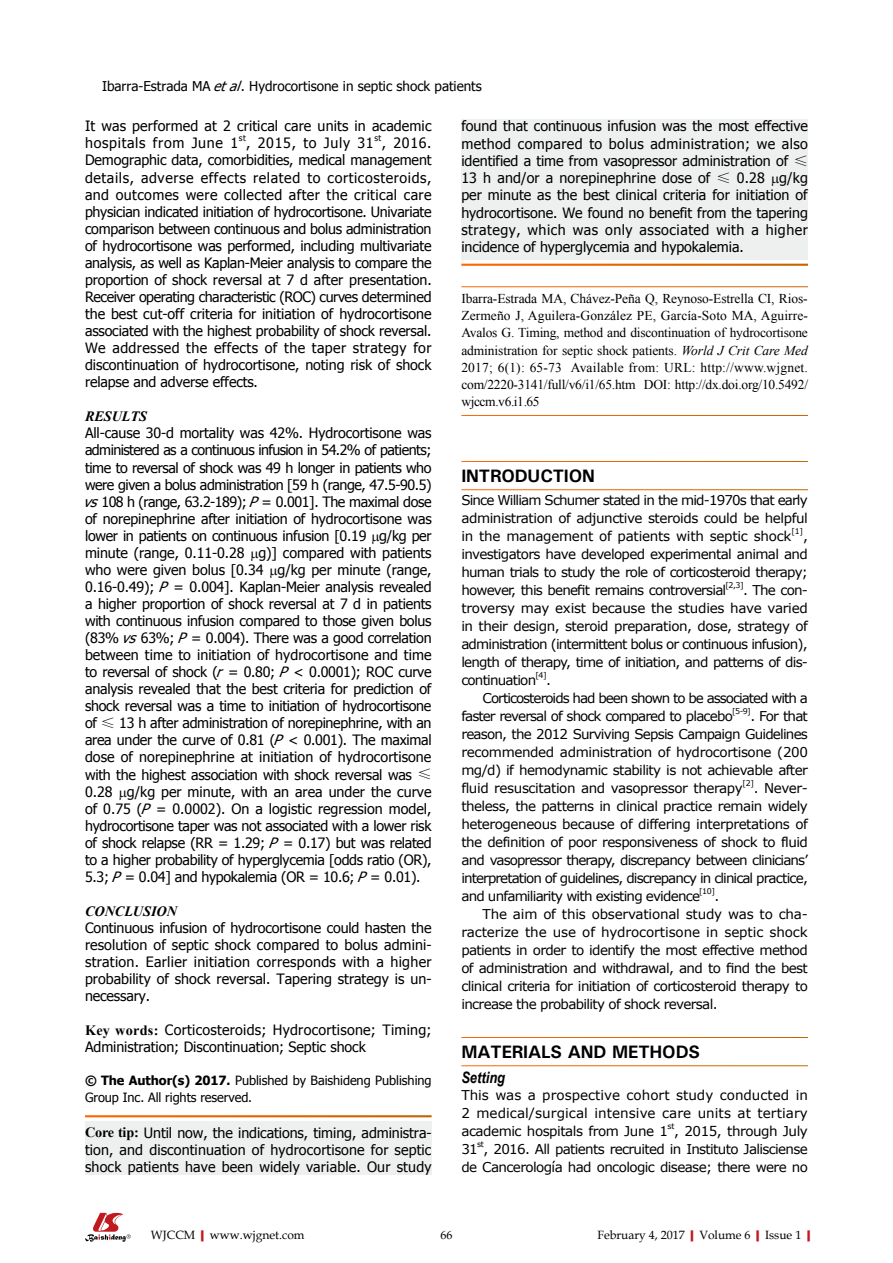
<style>
.page{position:relative;width:893px;height:1263px;background:#fff}
.page>*{position:absolute;margin:0;border:0;box-sizing:border-box;transform-origin:0 0}
.t1{font:700 18px "Univers";letter-spacing:-.01em;color:#000}
.t2{font:italic 700 15.75px "Arial Narrow";color:#000}
.t3{font:14.25px/17.1px "Tahoma";letter-spacing:-.01em;color:#000;text-align:justify}
.t4{font:14.25px/17.1px "Tahoma";letter-spacing:.01em;color:#000}
.t5{font:14.25px "Tahoma";letter-spacing:.05em;color:#000}
.t6{font:13.5px/18px "Verdana";letter-spacing:-.045em;color:#000;text-align:justify}
.t7{font:13.5px/17.2px "Times New Roman";letter-spacing:-.015em;color:#000;text-align:justify}
.t8{font:13.5px "Tahoma";color:#000}
.t9{font:13.5px "Verdana";letter-spacing:-.075em;color:#000}
.t10{font:13.5px "Verdana";letter-spacing:-.01em;color:#000}
.t11{font:13.5px "Verdana";letter-spacing:-.015em;color:#000}
.t12{font:13.5px "Verdana";letter-spacing:-.07em;color:#000}
.t13{font:12.75px/17.1px "Tahoma";letter-spacing:-.005em;color:#000}
.t14{font:12px "Book Antiqua";color:#000}
.t15{font:8.25px "Tahoma";color:#000}
.t16{font:7.8px "Verdana";color:#000}
.s1{font-style:italic}
.s2{font-family:"Sim Sun"}
.s3{font-family:"Times New Roman";font-weight:700;font-style:italic}
.s4{font-family:"Times New Roman";font-weight:700}
.s5{font-weight:700}
.s6{font-weight:700;color:#c01920}
</style>
<div class="page">
<div style="left:461px;top:119px;width:347px;height:140px;background:#eeefef"></div>
<div style="left:85px;top:1121px;width:347px;height:53px;background:#eeefef"></div>
<svg style="left:85px;top:1213px;width:46px;height:29px"></svg>
<p class="t8" style="left:102px;top:77px;width:381px">Ibarra-Estrada MA <span class="s1">etal</span>. Hydrocortisone in septic shock patients</p>
<p class="t4" style="left:85px;top:117px;width:348px">It was performed at 2 critical care units in academic hospitals from June 1</p>
<p class="t3" style="left:461px;top:117px;width:348px">found that continuous infusion was the most effective method compared to bolus administration; we also identified a time from vasopressor administration of <span class="s2">≤ </span>13 h and/or a norepinephrine dose of <span class="s2">≤</span> 0.28 g/kg per minute as the best clinical criteria for initiation of hydrocortisone. We found no benefit from the tapering strategy, which was only associated with a higher incidence of hyperglycemia and hypokalemia.</p>
<p class="t7" style="left:461px;top:289px;width:348px">Ibarra-Estrada MA, Chávez-Peña Q, Reynoso-Estrella CI, Rios-Zermeño J, Aguilera-González PE, García-Soto MA, Aguirre-Avalos G. Timing, method and discontinuation of hydrocortisone administration for septic shock patients. <span class="s1">World J Crit Care Med </span>2017; 6(1): 65-73 Available from: URL: http://www.wjgnet. com/2220-3141/full/v6/i1/65.htm DOI: http://dx.doi.org/10.5492/ wjccm.v6.i1.65</p>
<p class="t15" style="left:239px;top:133px;width:8px">st</p>
<p class="t5" style="left:246px;top:134px;width:129px">, 2015, to July 31</p>
<p class="t15" style="left:374px;top:133px;width:8px">st</p>
<p class="t3" style="left:85px;top:134px;width:348px;text-indent:297px">, 2016.<br>Demographic data, comorbidities, medical management details, adverse effects related to corticosteroids, and outcomes were collected after the critical care physician indicated initiation of hydrocortisone. Univariate comparison between continuous and bolus administration of hydrocortisone was performed, including multivariate analysis, as well as Kaplan-Meier analysis to compare the proportion of shock reversal at 7 d after presentation.<br>Receiver operating characteristic (ROC) curves determined the best cut-off criteria for initiation of hydrocortisone associated with the highest probability of shock reversal.<br>We addressed the effects of the taper strategy for discontinuation of hydrocortisone, noting risk of shock relapse and adverse effects.</p>
<p class="t3" style="left:83px;top:406px;width:350px;text-align:left"><span class="s3">RESULTS<br></span>All-cause 30-d mortality was 42%. Hydrocortisone was administered as a continuous infusion in 54.2% of patients; time to reversal of shock was 49 h longer in patients who were given a bolus administration [59 h (range, 47.5-90.5) <span class="s1">vs</span>108 h (range, 63.2-189); <span class="s1">P</span>= 0.001]. The maximal dose of norepinephrine after initiation of hydrocortisone was lower in patients on continuous infusion [0.19 g/kg per minute (range, 0.11-0.28 g)] compared with patients who were given bolus [0.34 g/kg per minute (range, 0.16-0.49); <span class="s1">P</span> = 0.004]. Kaplan-Meier analysis revealed a higher proportion of shock reversal at 7 d in patients with continuous infusion compared to those given bolus (83% <span class="s1">vs</span>63%; <span class="s1">P</span> = 0.004). There was a good correlation between time to initiation of hydrocortisone and time to reversal of shock (<span class="s1">r</span>= 0.80; <span class="s1">P</span> &lt; 0.0001); ROC curve analysis revealed that the best criteria for prediction of shock reversal was a time to initiation of hydrocortisone of <span class="s2">≤</span> 13 h after administration of norepinephrine, with an area under the curve of 0.81 (<span class="s1">P</span> &lt; 0.001). The maximal dose of norepinephrine at initiation of hydrocortisone with the highest association with shock reversal was <span class="s2">≤ </span>0.28 g/kg per minute, with an area under the curve of 0.75 (<span class="s1">P</span> = 0.0002). On a logistic regression model, hydrocortisone taper was not associated with a lower risk of shock relapse (RR = 1.29; <span class="s1">P</span> = 0.17) but was related to a higher probability of hyperglycemia [odds ratio (OR), 5.3; <span class="s1">P</span> = 0.04] and hypokalemia (OR = 10.6; <span class="s1">P</span> = 0.01).</p>
<p class="t3" style="left:85px;top:901px;width:348px;text-align:left"><span class="s3">CONCLUSION<br></span>Continuous infusion of hydrocortisone could hasten the resolution of septic shock compared to bolus admini&shy;stration. Earlier initiation corresponds with a higher probability of shock reversal. Tapering strategy is un&shy;necessary.</p>
<p class="t3" style="left:85px;top:1021px;width:348px"><span class="s4">Key words:</span> Corticosteroids; Hydrocortisone; Timing;<br>Administration; Discontinuation; Septic shock</p>
<p class="t13" style="left:85px;top:1071px;width:348px"><span class="s5">© The Author(s) 2017.</span> Published by Baishideng Publishing<br>Group Inc. All rights reserved.</p>
<p class="t3" style="left:85px;top:1123px;width:348px"><span class="s4">Core tip:</span> Until now, the indications, timing, administra&shy;tion, and discontinuation of hydrocortisone for septic shock patients have been widely variable. Our study</p>
<p class="t1" style="left:461px;top:464px;width:135px">INTRODUCTION</p>
<p class="t6" style="left:461px;top:491px;width:348px">Since William Schumer stated in the mid-1970s that early administration of adjunctive steroids could be helpful in the management of patients with septic shock</p>
<p class="t16" style="left:791px;top:526px;width:13px">[1]</p>
<p class="t6" style="left:461px;top:527px;width:348px;text-indent:342px">, investigators have developed experimental animal and human trials to study the role of corticosteroid therapy; however, this benefit remains controversial</p>
<p class="t16" style="left:725px;top:580px;width:20px">[2,3]</p>
<p class="t6" style="left:461px;top:581px;width:348px;text-align:left;text-indent:282px">. The con&shy;troversy may exist because the studies have varied in their design, steroid preparation, dose, strategy of administration (intermittent bolus or continuous infusion), length of therapy, time of initiation, and patterns of dis&shy;continuation</p>
<p class="t16" style="left:535px;top:670px;width:13px">[4]</p>
<p class="t6" style="left:546px;top:671px;width:6px">.</p>
<p class="t9" style="left:483px;top:689px;width:327px">Corticosteroids had been shown to be associated with a</p>
<p class="t12" style="left:461px;top:707px;width:273px">faster reversal of shock compared to placebo</p>
<p class="t16" style="left:732px;top:706px;width:20px">[5-9]</p>
<p class="t6" style="left:461px;top:707px;width:348px;text-indent:289px">. For that reason, the 2012 Surviving Sepsis Campaign Guidelines recommended administration of hydrocortisone (200 mg/d) if hemodynamic stability is not achievable after fluid resuscitation and vasopressor therapy</p>
<p class="t16" style="left:742px;top:778px;width:13px">[2]</p>
<p class="t6" style="left:461px;top:779px;width:348px;text-align:left;text-indent:292px">. Never&shy;theless, the patterns in clinical practice remain widely heterogeneous because of differing interpretations of the definition of poor responsiveness of shock to fluid and vasopressor therapy, discrepancy between clinicians’ interpretation of guidelines, discrepancy in clinical practice, and unfamiliarity with existing evidence</p>
<p class="t16" style="left:699px;top:886px;width:17px">[10]</p>
<p class="t6" style="left:714px;top:887px;width:6px">.</p>
<p class="t11" style="left:483px;top:905px;width:325px">The aim of this observational study was to cha-</p>
<p class="t10" style="left:461px;top:923px;width:348px">racterize the use of hydrocortisone in septic shock</p>
<p class="t6" style="left:461px;top:941px;width:348px">patients in order to identify the most effective method</p>
<p class="t6" style="left:461px;top:959px;width:348px">of administration and withdrawal, and to find the best</p>
<p class="t6" style="left:461px;top:977px;width:348px">clinical criteria for initiation of corticosteroid therapy to</p>
<p class="t6" style="left:461px;top:995px;width:258px">increase the probability of shock reversal.</p>
<p class="t1" style="left:461px;top:1040px;width:240px">MATERIALS AND METHODS</p>
<p class="t2" style="left:461px;top:1065px;width:45px">Setting</p>
<p class="t6" style="left:461px;top:1086px;width:348px">This was a prospective cohort study conducted in 2 medical/surgical intensive care units at tertiary academic hospitals from June 1</p>
<p class="t16" style="left:668px;top:1121px;width:8px">st</p>
<p class="t6" style="left:461px;top:1122px;width:348px;text-align:right">, 2015, through July<br>31 , 2016. All patients recruited in Instituto Jalisciense</p>
<p class="t16" style="left:477px;top:1139px;width:8px">st</p>
<p class="t6" style="left:461px;top:1158px;width:348px">de Cancerología had oncologic disease; there were no</p>
<p class="t14" style="left:151px;top:1226px;width:155px">WJCCM<span class="s6">|</span>www.wjgnet.com</p>
<p class="t14" style="left:440px;top:1226px;width:13px">66</p>
<p class="t14" style="left:597px;top:1226px;width:220px">February 4, 2017<span class="s6">|</span>Volume 6<span class="s6">|</span>Issue 1<span class="s6">|</span></p>
</div>
